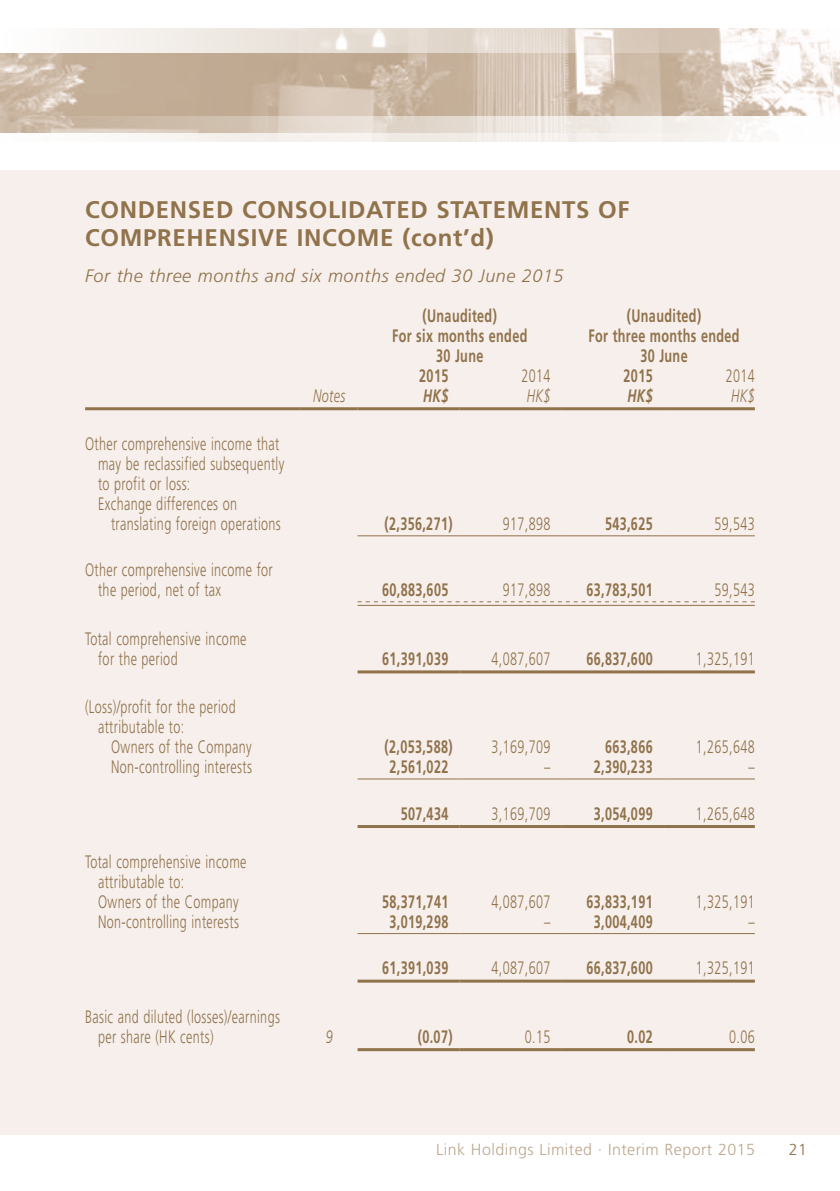
<style>
.page{position:relative;width:840px;height:1191px;background:#fff}
.page>*{position:absolute;margin:0;border:0;box-sizing:border-box;transform-origin:0 0}
.t1{font:700 24px/28px "Frutiger LT Std";letter-spacing:.03em;color:#90724b}
.t2{font:300 18px/20px "Frutiger LT Std";letter-spacing:.03em;color:#90724b;scale:.7 1}
.t3{font:700 18px/20px "Frutiger LT Std";letter-spacing:.03em;color:#90724b;text-align:center;scale:.7 1}
.t4{font:italic 300 18px "Frutiger LT Std";letter-spacing:.03em;color:#90724b}
.t5{font:italic 300 18px "Frutiger LT Std";letter-spacing:.03em;color:#90724b;scale:.7 1}
.t6{font:italic 700 18px "Frutiger LT Std";color:#90724b;scale:.7 1}
.t7{font:300 16px "Frutiger LT Std";letter-spacing:.03em;color:#bea78f}
.t8{font:300 16px "Frutiger LT Std";color:#90724b}
</style>
<div class="page">
<div style="left:0;top:170px;width:839px;height:964px;background:#f6efec"></div>
<img style="left:0;top:52px;width:839px;height:65px">
<svg style="left:0;top:117px;width:768px;height:16px;background:#e2d7cc"></svg>
<svg style="left:138px;top:133px;width:623px;height:9px;fill:#f5f1ed"></svg>
<svg style="left:83px;top:28px;width:747px;height:24px"></svg>
<hr style="left:85px;top:407px;width:215px;height:3px;background:#90724b">
<hr style="left:300px;top:407px;width:57px;height:3px;background:#90724b">
<hr style="left:357px;top:407px;width:102px;height:3px;background:#90724b">
<hr style="left:459px;top:407px;width:102px;height:3px;background:#90724b">
<hr style="left:561px;top:407px;width:102px;height:3px;background:#90724b">
<hr style="left:663px;top:407px;width:91px;height:3px;background:#90724b">
<hr style="left:357px;top:535px;width:102px;height:1px;background:#90724b">
<hr style="left:459px;top:535px;width:102px;height:1px;background:#90724b">
<hr style="left:561px;top:535px;width:102px;height:1px;background:#90724b">
<hr style="left:663px;top:535px;width:91px;height:1px;background:#90724b">
<hr style="left:357px;top:605px;width:102px;height:1px;background:#90724b">
<hr style="left:459px;top:605px;width:102px;height:1px;background:#90724b">
<hr style="left:561px;top:605px;width:102px;height:1px;background:#90724b">
<svg style="left:357px;top:601px;width:397px;height:1px"></svg>
<hr style="left:663px;top:605px;width:91px;height:1px;background:#90724b">
<hr style="left:357px;top:670px;width:102px;height:3px;background:#90724b">
<hr style="left:459px;top:670px;width:102px;height:3px;background:#90724b">
<hr style="left:561px;top:670px;width:102px;height:3px;background:#90724b">
<hr style="left:663px;top:670px;width:91px;height:3px;background:#90724b">
<hr style="left:357px;top:778px;width:102px;height:1px;background:#90724b">
<hr style="left:459px;top:778px;width:102px;height:1px;background:#90724b">
<hr style="left:561px;top:778px;width:102px;height:1px;background:#90724b">
<hr style="left:663px;top:778px;width:91px;height:1px;background:#90724b">
<hr style="left:357px;top:825px;width:102px;height:3px;background:#90724b">
<hr style="left:459px;top:825px;width:102px;height:3px;background:#90724b">
<hr style="left:561px;top:825px;width:102px;height:3px;background:#90724b">
<hr style="left:663px;top:825px;width:91px;height:3px;background:#90724b">
<hr style="left:357px;top:933px;width:102px;height:1px;background:#90724b">
<hr style="left:459px;top:933px;width:102px;height:1px;background:#90724b">
<hr style="left:561px;top:933px;width:102px;height:1px;background:#90724b">
<hr style="left:663px;top:933px;width:91px;height:1px;background:#90724b">
<hr style="left:357px;top:979px;width:102px;height:3px;background:#90724b">
<hr style="left:459px;top:979px;width:102px;height:3px;background:#90724b">
<hr style="left:561px;top:979px;width:102px;height:3px;background:#90724b">
<hr style="left:663px;top:979px;width:91px;height:3px;background:#90724b">
<hr style="left:357px;top:1048px;width:102px;height:3px;background:#90724b">
<hr style="left:459px;top:1048px;width:102px;height:3px;background:#90724b">
<hr style="left:561px;top:1048px;width:102px;height:3px;background:#90724b">
<hr style="left:663px;top:1048px;width:91px;height:3px;background:#90724b">
<h1 class="t1" style="left:85px;top:196px;width:529px">CONDENSED CONSOLIDATED STATEMENTS of comprehensive</h1>
<h1 class="t1" style="left:297px;top:224px;width:17px">income</h1>
<h1 class="t1" style="left:402px;top:224px;width:93px">(cont’d)</h1>
<p class="t4" style="left:85px;top:265px;width:479px">For the three months and six months ended 30 June 2015</p>
<p class="t3" style="left:422px;top:305px;width:108px">(Unaudited)</p>
<p class="t3" style="left:626px;top:305px;width:108px">(Unaudited)</p>
<p class="t3" style="left:392px;top:325px;width:195px">For six months ended<br>30 June</p>
<p class="t3" style="left:588px;top:325px;width:217px">For three months ended<br>30 June</p>
<p class="t3" style="left:419px;top:365px;width:43px">2015</p>
<p class="t2" style="left:521px;top:366px;width:43px">2014</p>
<p class="t3" style="left:623px;top:365px;width:43px">2015</p>
<p class="t2" style="left:725px;top:366px;width:43px">2014</p>
<p class="t5" style="left:313px;top:385px;width:48px">Notes</p>
<p class="t6" style="left:423px;top:385px;width:38px">HK$</p>
<p class="t5" style="left:526px;top:385px;width:36px">HK$</p>
<p class="t6" style="left:627px;top:385px;width:38px">HK$</p>
<p class="t5" style="left:730px;top:385px;width:36px">HK$</p>
<p class="t2" style="left:98px;top:434px;width:267px;text-indent:-13px">Other comprehensive income that may be reclassified subsequently to profit or loss:<br>Exchange differences on</p>
<p class="t2" style="left:111px;top:514px;width:244px">translating foreign operations</p>
<p class="t3" style="left:384px;top:514px;width:99px">(2,356,271)</p>
<p class="t2" style="left:502px;top:514px;width:70px">917,898</p>
<p class="t3" style="left:604px;top:514px;width:70px">543,625</p>
<p class="t2" style="left:714px;top:514px;width:59px">59,543</p>
<p class="t2" style="left:98px;top:560px;width:251px;text-indent:-13px">Other comprehensive income for the period, net of tax</p>
<p class="t3" style="left:382px;top:580px;width:96px">60,883,605</p>
<p class="t2" style="left:502px;top:580px;width:70px">917,898</p>
<p class="t3" style="left:586px;top:580px;width:96px">63,783,501</p>
<p class="t2" style="left:714px;top:580px;width:59px">59,543</p>
<p class="t2" style="left:98px;top:629px;width:213px;text-indent:-13px">Total comprehensive income for the period</p>
<p class="t3" style="left:382px;top:648px;width:96px">61,391,039</p>
<p class="t2" style="left:491px;top:649px;width:86px">4,087,607</p>
<p class="t3" style="left:586px;top:648px;width:96px">66,837,600</p>
<p class="t2" style="left:695px;top:649px;width:86px">1,325,191</p>
<p class="t2" style="left:98px;top:697px;width:198px;text-indent:-13px">(Loss)/profit for the period attributable to:</p>
<p class="t2" style="left:111px;top:737px;width:202px">Owners of the Company</p>
<p class="t3" style="left:384px;top:737px;width:99px">(2,053,588)</p>
<p class="t2" style="left:491px;top:737px;width:86px">3,169,709</p>
<p class="t3" style="left:604px;top:737px;width:70px">663,866</p>
<p class="t2" style="left:695px;top:737px;width:86px">1,265,648</p>
<p class="t2" style="left:111px;top:757px;width:202px">Non-controlling interests</p>
<p class="t3" style="left:389px;top:757px;width:86px">2,561,022</p>
<p class="t2" style="left:544px;top:757px;width:11px">–</p>
<p class="t3" style="left:593px;top:757px;width:86px">2,390,233</p>
<p class="t2" style="left:748px;top:757px;width:11px">–</p>
<p class="t3" style="left:400px;top:803px;width:70px">507,434</p>
<p class="t2" style="left:491px;top:803px;width:86px">3,169,709</p>
<p class="t3" style="left:593px;top:803px;width:86px">3,054,099</p>
<p class="t2" style="left:695px;top:803px;width:86px">1,265,648</p>
<p class="t2" style="left:98px;top:852px;width:213px;text-indent:-13px">Total comprehensive income attributable to:<br>Owners of the Company</p>
<p class="t3" style="left:382px;top:892px;width:96px">58,371,741</p>
<p class="t2" style="left:491px;top:892px;width:86px">4,087,607</p>
<p class="t3" style="left:586px;top:892px;width:96px">63,833,191</p>
<p class="t2" style="left:695px;top:892px;width:86px">1,325,191</p>
<p class="t2" style="left:98px;top:912px;width:202px">Non-controlling interests</p>
<p class="t3" style="left:389px;top:912px;width:86px">3,019,298</p>
<p class="t2" style="left:544px;top:912px;width:11px">–</p>
<p class="t3" style="left:593px;top:912px;width:86px">3,004,409</p>
<p class="t2" style="left:748px;top:912px;width:10px">–</p>
<p class="t3" style="left:382px;top:958px;width:96px">61,391,039</p>
<p class="t2" style="left:491px;top:958px;width:86px">4,087,607</p>
<p class="t3" style="left:586px;top:958px;width:96px">66,837,600</p>
<p class="t2" style="left:695px;top:958px;width:86px">1,325,191</p>
<p class="t2" style="left:98px;top:1006px;width:261px;text-indent:-13px">Basic and diluted (losses)/earnings per share (HK cents)</p>
<p class="t5" style="left:325px;top:1026px;width:12px">9</p>
<p class="t3" style="left:417px;top:1026px;width:51px">(0.07)</p>
<p class="t2" style="left:524px;top:1026px;width:38px">0.15</p>
<p class="t3" style="left:626px;top:1026px;width:38px">0.02</p>
<p class="t2" style="left:728px;top:1026px;width:38px">0.06</p>
<p class="t7" style="left:436px;top:1140px;width:320px">Link Holdings Limited · Interim Report 2015</p>
<p class="t8" style="left:788px;top:1140px;width:20px">21</p>
</div>
